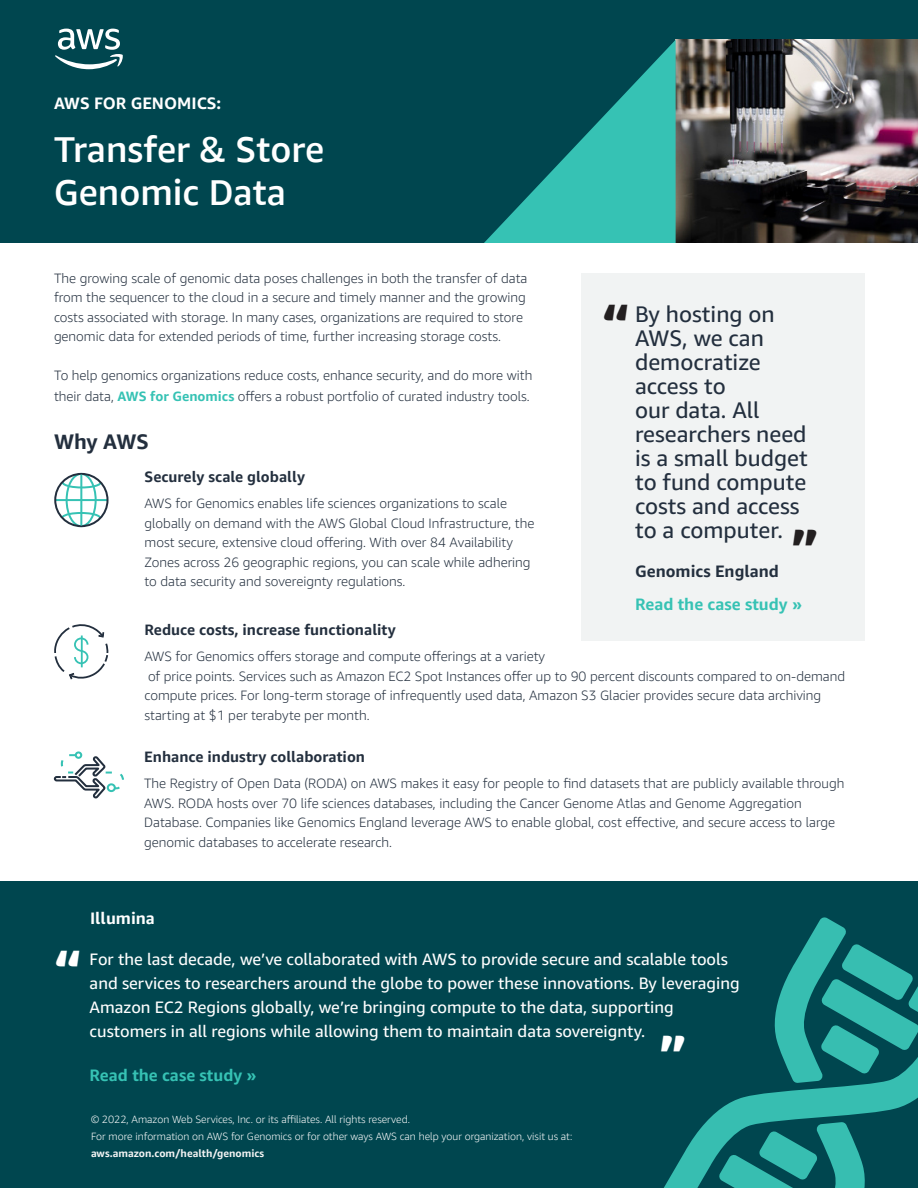
<style>
.page{position:relative;width:918px;height:1188px;background:#fff}
.page>*{position:absolute;margin:0;border:0;box-sizing:border-box;transform-origin:0 0}
.t1{font:800 48px "Amazon Ember";color:#231f20}
.t2{font:800 48px "Amazon Ember";color:#fff}
.t3{font:500 36px/43.2px "Amazon Ember";color:#fff}
.t4{font:22.5px/24px "Amazon Ember";color:#232f3e}
.t5{font:700 21px "Amazon Ember";letter-spacing:-.01em;color:#232f3e}
.t6{font:16.5px/24px "Amazon Ember";color:#fff}
.t7{font:700 16.5px "Amazon Ember";color:#36c2b4}
.t8{font:700 16.5px "Amazon Ember";color:#fff}
.t9{font:700 16.5px "Amazon Ember";color:#232f3e}
.t10{font:700 15px "Amazon Ember";color:#232f3e}
.Body_Copy{font:300 13.5px/19.5px "Amazon Ember";color:#232f3e}
.Body_copy{font:300 10.5px "Amazon Ember";color:#fff}
.Body_copy-2{font:700 10.5px "Amazon Ember";color:#f4f4f4}
.s1{font-weight:700;color:#36c2b4}
</style>
<div class="page">
<div style="left:0;top:0;width:918px;height:243px;background:#00464f"></div>
<img style="left:676px;top:40px;width:242px;height:203px">
<svg style="left:484px;top:40px;width:192px;height:203px"></svg>
<div style="left:581px;top:273px;width:284px;height:367px;background:#f1f3f3"></div>
<div style="left:0;top:881px;width:918px;height:307px;background:#00464f"></div>
<svg style="left:664px;top:1083px;width:254px;height:105px"></svg>
<svg style="left:774px;top:917px;width:144px;height:166px"></svg>
<svg style="left:719px;top:1122px;width:148px;height:66px"></svg>
<svg style="left:60px;top:480px;width:43px;height:9px"></svg>
<div style="left:66px;top:473px;width:31px;height:54px;border:2px solid #36c2b4;border-radius:50%"></div>
<hr style="left:55px;top:499px;width:52px;height:2px;background:#36c2b4">
<svg style="left:59px;top:511px;width:44px;height:9px"></svg>
<div style="left:54px;top:473px;width:54px;height:54px;border:2px solid #232f3e;border-radius:50%"></div>
<hr style="left:80px;top:475px;width:2px;height:51px;background:#36c2b4">
<svg style="left:54px;top:624px;width:54px;height:55px"></svg>
<hr style="left:81px;top:636px;width:2px;height:31px;background:#36c2b4">
<div style="left:75px;top:751px;width:7px;height:8px;border:2px solid #36c2b4;border-radius:50%"></div>
<svg style="left:54px;top:753px;width:70px;height:46px"></svg>
<svg style="left:55px;top:29px;width:68px;height:40px"></svg>
<p class="t8" style="left:54px;top:92px;width:169px">AWS FOR GENOMICS:</p>
<p class="t3" style="left:54px;top:128px;width:272px">Transfer &amp; Store<br>Genomic Data</p>
<p class="Body_Copy" style="left:54px;top:268px;width:475px">The growing scale of genomic data poses challenges in both the transfer of data from the sequencer to the cloud in a secure and timely manner and the growing costs associated with storage. In many cases, organizations are required to store genomic data for extended periods of time, further increasing storage costs.</p>
<p class="Body_Copy" style="left:54px;top:365px;width:480px;line-height:21px">To help genomics organizations reduce costs, enhance security, and do more with their data, <span class="s1">AWS for Genomics</span> offers a robust portfolio of curated industry tools.</p>
<p class="t5" style="left:54px;top:429px;width:96px">Why AWS</p>
<p class="t10" style="left:145px;top:467px;width:162px">Securely scale globally</p>
<p class="Body_Copy" style="left:145px;top:494px;width:391px">AWS for Genomics enables life sciences organizations to scale globally on demand with the AWS Global Cloud Infrastructure, the most secure, extensive cloud offering. With over 84 Availability Zones across 26 geographic regions, you can scale while adhering to data security and sovereignty regulations.</p>
<p class="t1" style="left:602px;top:291px;width:29px">“</p>
<p class="t4" style="left:635px;top:303px;width:174px">By hosting on<br>AWS, we can democratize access to<br>our data. All researchers need is a small budget to fund compute costs and access to a computer.</p>
<p class="t1" style="left:791px;top:516px;width:29px">”</p>
<p class="t9" style="left:635px;top:561px;width:146px">Genomics England</p>
<p class="t7" style="left:635px;top:594px;width:169px">Read the case study »</p>
<p class="t10" style="left:145px;top:620px;width:253px">Reduce costs, increase functionality</p>
<p class="Body_Copy" style="left:145px;top:647px;width:402px">AWS for Genomics offers storage and compute offerings at a variety</p>
<p class="Body_Copy" style="left:145px;top:666px;width:702px">of price points. Services such as Amazon EC2 Spot Instances offer up to 90 percent discounts compared to on-demand compute prices. For long-term storage of infrequently used data, Amazon S3 Glacier provides secure data archiving starting at $1 per terabyte per month.</p>
<p class="t10" style="left:144px;top:747px;width:222px">Enhance industry collaboration</p>
<p class="Body_Copy" style="left:144px;top:774px;width:702px">The Registry of Open Data (RODA) on AWS makes it easy for people to find datasets that are publicly available through AWS. RODA hosts over 70 life sciences databases, including the Cancer Genome Atlas and Genome Aggregation Database. Companies like Genomics England leverage AWS to enable global, cost effective, and secure access to large genomic databases to accelerate research.</p>
<p class="t2" style="left:54px;top:936px;width:29px">“</p>
<p class="t8" style="left:90px;top:908px;width:66px">Illumina</p>
<p class="t6" style="left:90px;top:948px;width:652px">For the last decade, we’ve collaborated with AWS to provide secure and scalable tools and services to researchers around the globe to power these innovations. By leveraging<br>Amazon EC2 Regions globally, we’re bringing compute to the data, supporting</p>
<p class="t6" style="left:90px;top:1020px;width:557px">customers in all regions while allowing them to maintain data sovereignty.</p>
<p class="t2" style="left:659px;top:1021px;width:29px">”</p>
<p class="t7" style="left:90px;top:1065px;width:169px">Read the case study »</p>
<p class="Body_copy" style="left:91px;top:1113px;width:320px">© 2022, Amazon Web Services, Inc. or its affiliates. All rights reserved.</p>
<p class="Body_copy" style="left:91px;top:1130px;width:483px">For more information on AWS for Genomics or for other ways AWS can help your organization, visit us at:</p>
<p class="Body_copy-2" style="left:91px;top:1146px;width:175px">aws.amazon.com/health/genomics</p>
</div>
